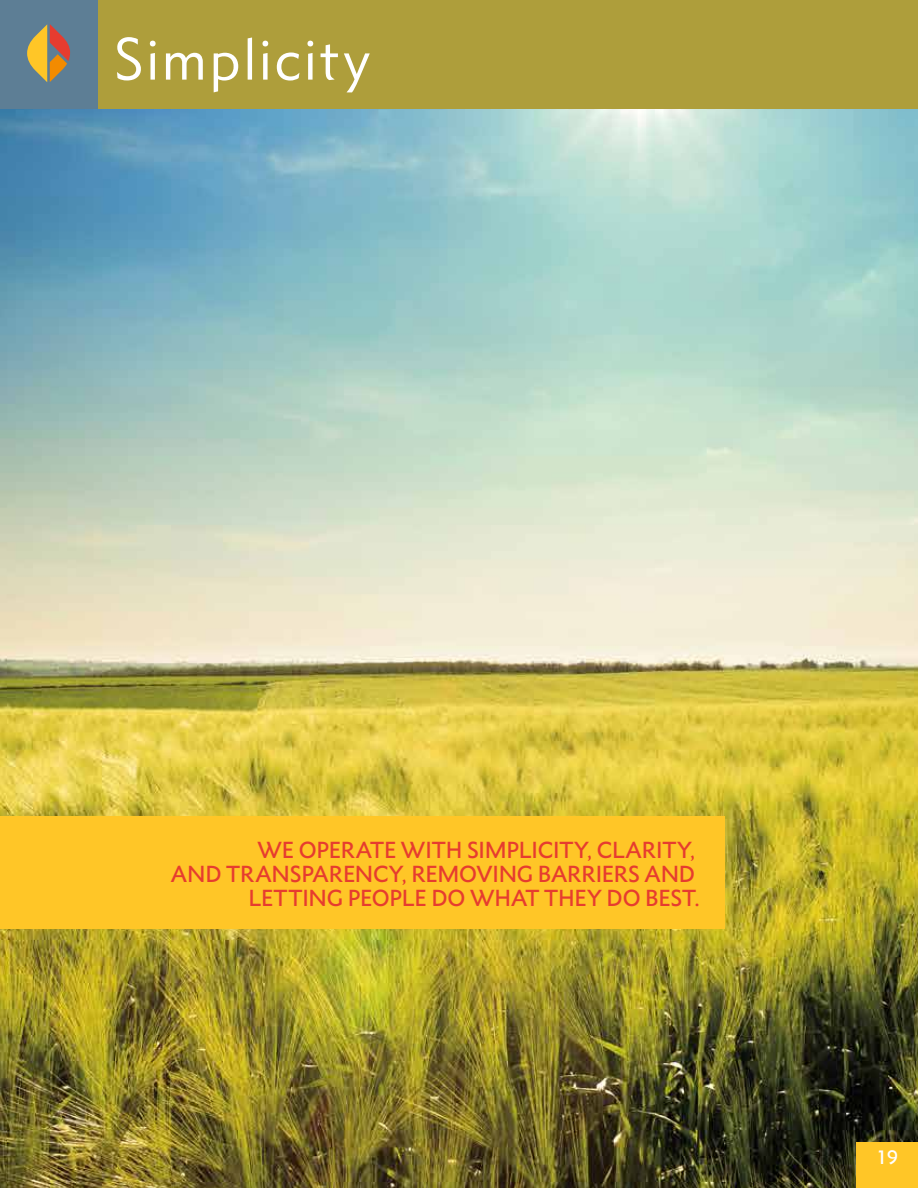
<style>
.page{position:relative;width:918px;height:1188px;background:#fff}
.page>*{position:absolute;margin:0;border:0;box-sizing:border-box;transform-origin:0 0}
.t1{font:54px "Metro Nova Pro";letter-spacing:.035em;color:#fff}
.t2{font:500 21px/24px "Metro Nova Pro";letter-spacing:-.005em;color:#e63c2f;text-align:right}
.t3{font:500 18px "Metro Nova Pro";color:#fff}
</style>
<div class="page">
<img style="left:0;top:108px;width:918px;height:1080px">
<div style="left:0;top:816px;width:724px;height:112px;background:#ffc627"></div>
<div style="left:92px;top:0;width:826px;height:108px;background:#ae9e3b"></div>
<div style="left:856px;top:1143px;width:62px;height:45px;background:#ffc627"></div>
<div style="left:0;top:0;width:98px;height:108px;background:#5d7e95"></div>
<svg style="left:27px;top:24px;width:43px;height:58px"></svg>
<h1 class="t1" style="left:114px;top:25px;width:258px">Simplicity</h1>
<p class="t2" style="left:171px;top:838px;width:530px">WE OPERATE WITH SIMPLICITY, CLARITY,<br>AND TRANSPARENCY, REMOVING BARRIERS AND<br>LETTING PEOPLE DO WHAT THEY DO BEST.</p>
<p class="t3" style="left:876px;top:1146px;width:23px">19</p>
</div>
